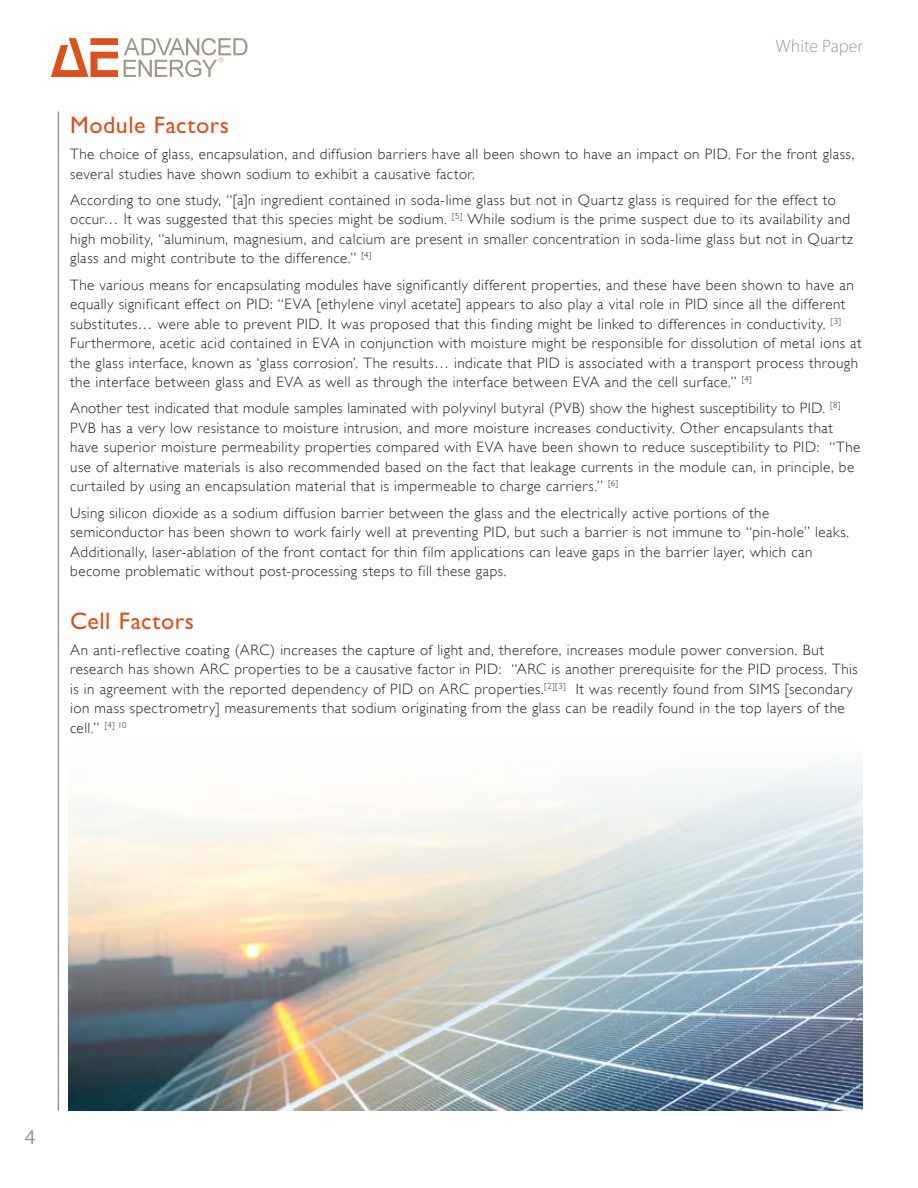
<style>
.page{position:relative;width:918px;height:1188px;background:#fff}
.page>*{position:absolute;margin:0;border:0;box-sizing:border-box;transform-origin:0 0}
.t1{font:24px "M Gill Sans";letter-spacing:.025em;color:#d9531e}
.t2{font:21px "Myriad Pro";color:#a2988a}
.t3{font:300 18px "Myriad Pro";color:#a2988a}
.t4{font:300 15px/19.5px "Gill Sans";letter-spacing:.03em;color:#231f20}
</style>
<div class="page">
<img style="left:69px;top:766px;width:794px;height:345px">
<hr style="left:58px;top:112px;width:1px;height:999px;background:#a2988a">
<svg style="left:124px;top:38px;width:124px;height:39px"></svg>
<svg style="left:51px;top:38px;width:67px;height:39px"></svg>
<p class="t3" style="left:776px;top:35px;width:88px">White Paper</p>
<h1 class="t1" style="left:70px;top:112px;width:160px">Module Factors</h1>
<p class="t4" style="left:70px;top:144px;width:786px">The choice of glass, encapsulation, and diffusion barriers have all been shown to have an impact on PID. For the front glass, several studies have shown sodium to exhibit a causative factor.</p>
<p class="t4" style="left:70px;top:190px;width:784px">According to one study, “[a]n ingredient contained in soda-lime glass but not in Quartz glass is required for the effect to occur… It was suggested that this species might be sodium. <sup>[5]</sup> While sodium is the prime suspect due to its availability and high mobility, “aluminum, magnesium, and calcium are present in smaller concentration in soda-lime glass but not in Quartz glass and might contribute to the difference.” <sup>[4]</sup></p>
<p class="t4" style="left:70px;top:275px;width:793px">The various means for encapsulating modules have significantly different properties, and these have been shown to have an equally significant effect on PID: “EVA [ethylene vinyl acetate] appears to also play a vital role in PID since all the different substitutes… were able to prevent PID. It was proposed that this finding might be linked to differences in conductivity. <sup>[3] </sup>Furthermore, acetic acid contained in EVA in conjunction with moisture might be responsible for dissolution of metal ions at the glass interface, known as ‘glass corrosion’. The results… indicate that PID is associated with a transport process through the interface between glass and EVA as well as through the interface between EVA and the cell surface.” <sup>[4]</sup></p>
<p class="t4" style="left:70px;top:399px;width:792px">Another test indicated that module samples laminated with polyvinyl butyral (PVB) show the highest susceptibility to PID. <sup>[8] </sup>PVB has a very low resistance to moisture intrusion, and more moisture increases conductivity. Other encapsulants that have superior moisture permeability properties compared with EVA have been shown to reduce susceptibility to PID: “The use of alternative materials is also recommended based on the fact that leakage currents in the module can, in principle, be curtailed by using an encapsulation material that is impermeable to charge carriers.” <sup>[6]</sup></p>
<p class="t4" style="left:70px;top:503px;width:780px">Using silicon dioxide as a sodium diffusion barrier between the glass and the electrically active portions of the semiconductor has been shown to work fairly well at preventing PID, but such a barrier is not immune to “pin-hole” leaks.<br>Additionally, laser-ablation of the front contact for thin film applications can leave gaps in the barrier layer, which can become problematic without post-processing steps to fill these gaps.</p>
<h1 class="t1" style="left:70px;top:607px;width:125px">Cell Factors</h1>
<p class="t4" style="left:70px;top:640px;width:789px">An anti-reflective coating (ARC) increases the capture of light and, therefore, increases module power conversion. But research has shown ARC properties to be a causative factor in PID: “ARC is another prerequisite for the PID process. This is in agreement with the reported dependency of PID on ARC properties.<sup>[2][3]</sup> It was recently found from SIMS [secondary ion mass spectrometry] measurements that sodium originating from the glass can be readily found in the top layers of the cell.” <sup>[4]</sup> <sup>10</sup></p>
<h2 class="t2" style="left:25px;top:1124px;width:12px">4</h2>
</div>
